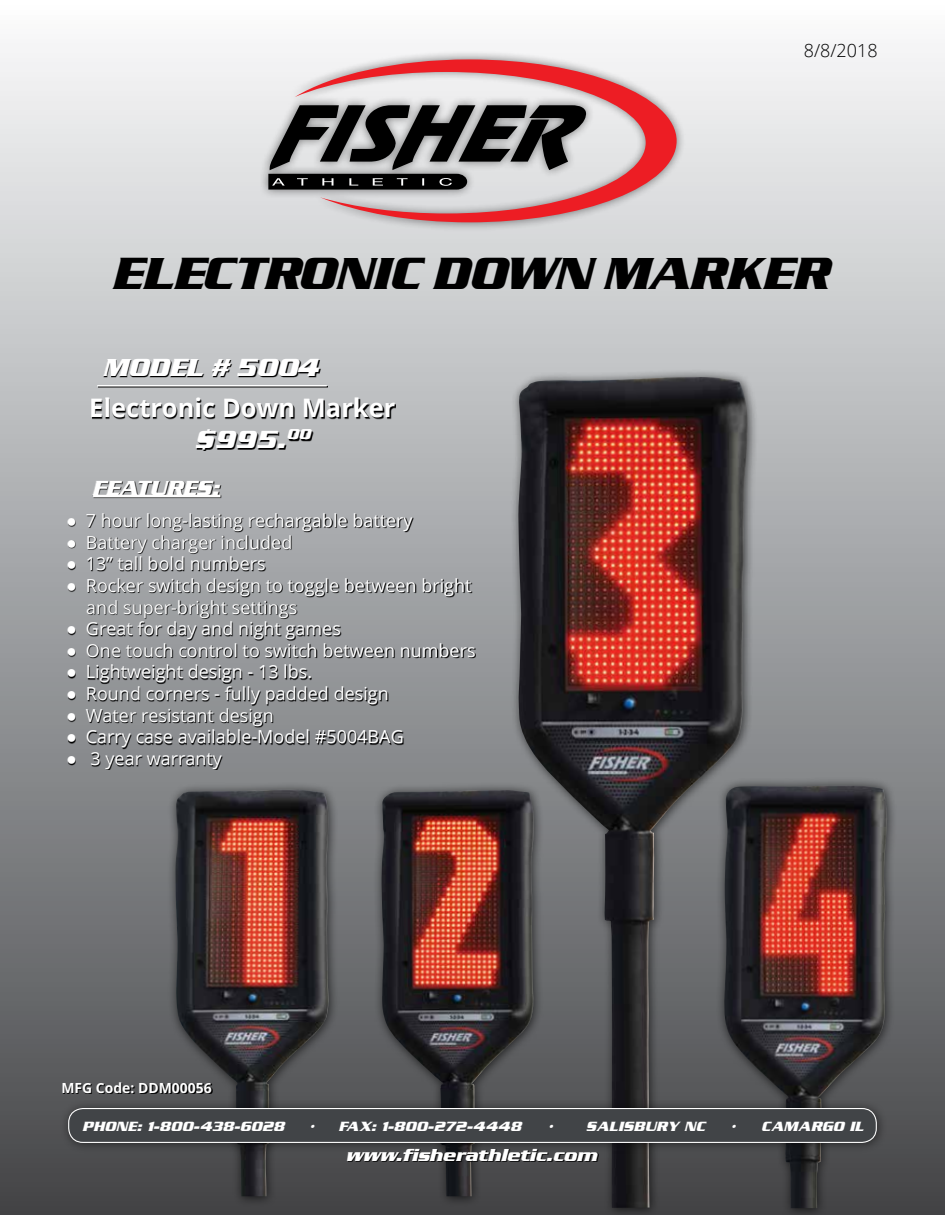
<style>
.page{position:relative;width:945px;height:1215px;background:#fff}
.page>*{position:absolute;margin:0;border:0;box-sizing:border-box;transform-origin:0 0}
.t1{font:italic 700 46.5px "Serpentine DEE";color:#000}
.t2{font:700 25.5px "Open Sans";color:#fff}
.t3{font:italic 700 25.5px "Serpentine DEE";color:#fff}
.t4{font:italic 700 21px "Serpentine DEE";color:#fff}
.t5{font:18px/21.6px "Open Sans";color:#fff}
.t6{font:italic 700 18px "Serpentine DEE";color:#fff}
.t7{font:300 18px "Open Sans";color:#000}
.t8{font:italic 700 14.4px "Serpentine ICG";color:#fff}
.t9{font:700 13.95px "Open Sans";color:#fff}
.s1{font-family:"Arial Narrow"}
</style>
<div class="page">
<div style="left:0;top:0;width:945px;height:1215px;background:linear-gradient(to bottom,#fafcfd,#444548)"></div>
<div style="left:716px;top:777px;width:182px;height:438px;background:#000;opacity:.65"></div>
<img style="left:758px;top:786px;width:129px;height:422px">
<div style="left:167px;top:781px;width:172px;height:426px;background:#000;opacity:.65"></div>
<img style="left:175px;top:790px;width:154px;height:406px">
<div style="left:373px;top:782px;width:172px;height:425px;background:#000;opacity:.65"></div>
<img style="left:381px;top:790px;width:129px;height:406px">
<div style="left:510px;top:369px;width:248px;height:846px;background:#000;opacity:.65"></div>
<img style="left:518px;top:377px;width:230px;height:831px">
<div style="left:259px;top:50px;width:427px;height:182px;background:#000;opacity:.5"></div>
<svg style="left:295px;top:59px;width:382px;height:163px;background:#dfa9ac"></svg>
<svg style="left:268px;top:105px;width:318px;height:85px;background:#656566"></svg>
<div style="left:60px;top:1100px;width:828px;height:54px;background:#000;opacity:.5"></div>
<div style="left:69px;top:1109px;width:807px;height:33px;background:#414447;border-radius:14px"></div>
<div style="left:68px;top:1108px;width:809px;height:35px;border:1px solid #fff;border-radius:14px"></div>
<svg style="left:92px;top:360px;width:304px;height:91px;background:#949698"></svg>
<hr style="left:98px;top:386px;width:230px;height:2px;background:#000">
<hr style="left:97px;top:385px;width:230px;height:2px;background:#fff">
<svg style="left:68px;top:482px;width:408px;height:288px;background:#8a8c8e"></svg>
<hr style="left:93px;top:495px;width:128px;height:2px;background:#fff">
<svg style="left:348px;top:1150px;width:251px;height:12px;background:#212122"></svg>
<svg style="left:63px;top:1083px;width:149px;height:11px;background:#303132"></svg>
<p class="t7" style="left:804px;top:38px;width:75px">8/8/2018</p>
<h1 class="t1" style="left:114px;top:248px;width:719px">ELECTRONIC DOWN MARKER</h1>
<h2 class="t3" style="left:104px;top:354px;width:216px">MODEL # 5004</h2>
<h2 class="t2" style="left:89px;top:390px;width:308px">Electronic Down Marker</h2>
<h2 class="t3" style="left:195px;top:426px;width:118px">$995.<sup>00</sup></h2>
<p class="t4" style="left:93px;top:477px;width:129px">FEATURES:</p>
<p class="t5" style="left:66px;top:509px;width:348px"><span class="s1">●</span> 7 hour long-lasting rechargable battery</p>
<p class="t5" style="left:66px;top:531px;width:228px"><span class="s1">●</span> Battery charger included</p>
<p class="t5" style="left:66px;top:553px;width:201px"><span class="s1">●</span> 13” tall bold numbers</p>
<p class="t5" style="left:86px;top:574px;width:387px;text-indent:-20px"><span class="s1">●</span> Rocker switch design to toggle between bright and super-bright settings</p>
<p class="t5" style="left:66px;top:617px;width:276px"><span class="s1">●</span> Great for day and night games</p>
<p class="t5" style="left:66px;top:639px;width:411px"><span class="s1">●</span> One touch control to switch between numbers</p>
<p class="t5" style="left:66px;top:661px;width:248px"><span class="s1">●</span> Lightweight design - 13 lbs.</p>
<p class="t5" style="left:66px;top:682px;width:324px"><span class="s1">●</span> Round corners - fully padded design</p>
<p class="t5" style="left:66px;top:704px;width:209px"><span class="s1">●</span> Water resistant design</p>
<p class="t5" style="left:66px;top:725px;width:339px"><span class="s1">●</span> Carry case available-Model #5004BAG</p>
<p class="t5" style="left:66px;top:747px;width:157px"><span class="s1">●</span> 3 year warranty</p>
<p class="t9" style="left:61px;top:1078px;width:152px">MFG Code: DDM00056</p>
<p class="t8" style="left:82px;top:1118px;width:203px">PHONE: 1-800-438-6028</p>
<p class="t8" style="left:309px;top:1118px;width:213px">• FAX: 1-800-272-4448</p>
<p class="t8" style="left:548px;top:1118px;width:158px">• SALISBURY NC</p>
<p class="t8" style="left:731px;top:1118px;width:135px">• CAMARGO IL</p>
<p class="t6" style="left:347px;top:1145px;width:253px">www.fisherathletic.com</p>
</div>
